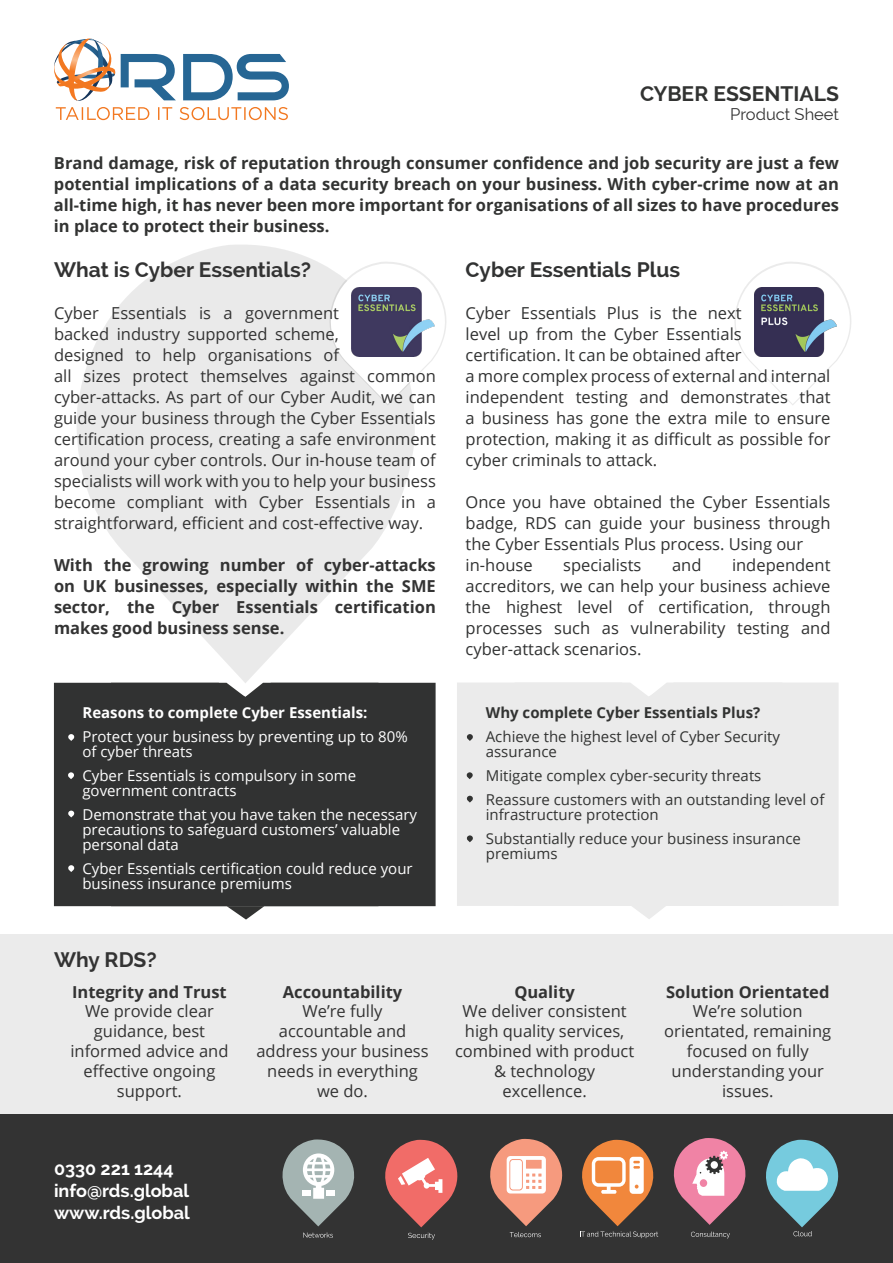
<style>
.page{position:relative;width:893px;height:1263px;background:#fff}
.page>*{position:absolute;margin:0;border:0;box-sizing:border-box;transform-origin:0 0}
.t1{font:700 21px "Raleway";color:#333}
.t2{font:700 21px "Raleway";color:#313232}
.t3{font:700 21px "Raleway";color:#323332}
.t4{font:700 18px/21.6px "Raleway";color:#fff}
.t5{font:16.5px/19.8px "Open Sans";color:#333;text-align:center}
.t6{font:16.5px/21px "Open Sans";color:#313232}
.t7{font:700 16.5px/21px "Open Sans";color:#323332;text-align:justify}
.t8{font:700 16.5px/21px "Open Sans";color:#333;text-align:justify}
.t9{font:16.5px "Raleway";color:#333}
.t10{font:15px/15px "Open Sans";color:#fff}
.t11{font:15px/24px "Open Sans";color:#323332}
.t12{font:700 15px "Open Sans";color:#fff}
.t13{font:700 15px "Open Sans";color:#323332}
</style>
<div class="page">
<svg style="left:734px;top:262px;width:117px;height:143px"></svg>
<svg style="left:75px;top:245px;width:341px;height:438px;fill:#eaeaea"></svg>
<svg style="left:327px;top:260px;width:119px;height:146px"></svg>
<div style="left:54px;top:683px;width:382px;height:223px;background:#313232"></div>
<svg style="left:227px;top:906px;width:37px;height:13px"></svg>
<div style="left:457px;top:682px;width:382px;height:224px;background:#ebebeb"></div>
<img style="left:754px;top:287px;width:83px;height:70px">
<div style="left:0;top:934px;width:893px;height:185px;background:#ebebeb"></div>
<div style="left:0;top:1114px;width:893px;height:149px;background:#333"></div>
<svg style="left:56px;top:107px;width:232px;height:13px"></svg>
<svg style="left:54px;top:38px;width:235px;height:63px"></svg>
<svg style="left:766px;top:1139px;width:73px;height:97px"></svg>
<svg style="left:580px;top:1139px;width:79px;height:99px"></svg>
<svg style="left:303px;top:1232px;width:30px;height:6px"></svg>
<svg style="left:282px;top:1139px;width:73px;height:87px"></svg>
<svg style="left:510px;top:1232px;width:31px;height:5px"></svg>
<svg style="left:490px;top:1138px;width:73px;height:88px"></svg>
<div style="left:510px;top:1160px;width:12px;height:29px;background:#fff;border-radius:2px"></div>
<svg style="left:691px;top:1231px;width:39px;height:7px"></svg>
<svg style="left:673px;top:1138px;width:73px;height:87px"></svg>
<svg style="left:385px;top:1139px;width:73px;height:88px"></svg>
<svg style="left:408px;top:1233px;width:27px;height:6px"></svg>
<div style="left:515px;top:682px;width:267px;height:224px;background:#ebebeb"></div>
<svg style="left:466px;top:772px;width:7px;height:7px"></svg>
<svg style="left:467px;top:734px;width:7px;height:7px"></svg>
<svg style="left:467px;top:835px;width:7px;height:7px"></svg>
<svg style="left:467px;top:796px;width:7px;height:6px"></svg>
<svg style="left:630px;top:905px;width:37px;height:14px"></svg>
<svg style="left:68px;top:772px;width:7px;height:7px"></svg>
<svg style="left:68px;top:734px;width:7px;height:7px"></svg>
<svg style="left:68px;top:865px;width:7px;height:7px"></svg>
<svg style="left:68px;top:810px;width:7px;height:7px"></svg>
<img style="left:352px;top:287px;width:82px;height:70px">
<p class="t3" style="left:640px;top:81px;width:200px">CYBER ESSENTIALS</p>
<p class="t9" style="left:730px;top:105px;width:110px">Product Sheet</p>
<p class="t7" style="left:54px;top:152px;width:786px">Brand damage, risk of reputation through consumer confidence and job security are just a few potential implications of a data security breach on your business. With cyber-crime now at an all-time high, it has never been more important for organisations of all sizes to have procedures in place to protect their business.</p>
<p class="t1" style="left:54px;top:258px;width:259px">What is Cyber Essentials?</p>
<p class="t5" style="left:54px;top:302px;width:383px;line-height:21px;text-align:left">Cyber Essentials is a government<br>backed industry supported scheme,<br>designed to help organisations of<br>all sizes protect themselves against common cyber-attacks. As part of our Cyber Audit, we can guide your business through the Cyber Essentials certification process, creating a safe environment around your cyber controls. Our in-house team of specialists will work with you to help your business become compliant with Cyber Essentials in a straightforward, efficient and cost-effective way.</p>
<p class="t8" style="left:54px;top:554px;width:383px">With the growing number of cyber-attacks on UK businesses, especially within the SME sector, the Cyber Essentials certification makes good business sense.</p>
<p class="t12" style="left:82px;top:702px;width:287px">Reasons to complete Cyber Essentials:</p>
<p class="t10" style="left:82px;top:729px;width:327px">Protect your business by preventing up to 80% of cyber threats</p>
<p class="t10" style="left:82px;top:768px;width:275px">Cyber Essentials is compulsory in some government contracts</p>
<p class="t10" style="left:82px;top:807px;width:336px">Demonstrate that you have taken the necessary precautions to safeguard customers’ valuable personal data</p>
<p class="t10" style="left:82px;top:861px;width:332px">Cyber Essentials certification could reduce your business insurance premiums</p>
<p class="t2" style="left:466px;top:258px;width:216px">Cyber Essentials Plus</p>
<p class="t6" style="left:466px;top:302px;width:366px">Cyber Essentials Plus is the next<br>level up from the Cyber Essentials certification. It can be obtained after<br>a more complex process of external and internal independent testing and demonstrates that a business has gone the extra mile to ensure protection, making it as difficult as possible for cyber criminals to attack.</p>
<p class="t6" style="left:466px;top:491px;width:366px">Once you have obtained the Cyber Essentials badge, RDS can guide your business through the Cyber Essentials Plus process. Using our in-house</p>
<p class="t6" style="left:466px;top:554px;width:366px;text-align:justify;text-indent:266px">independent accreditors, we can help your business achieve the highest level of certification, through processes such as vulnerability testing and cyber-attack scenarios.</p>
<p class="t6" style="left:563px;top:554px;width:80px">specialists</p>
<p class="t6" style="left:672px;top:554px;width:31px">and</p>
<p class="t13" style="left:486px;top:702px;width:276px">Why complete Cyber Essentials Plus?</p>
<p class="t11" style="left:486px;top:729px;width:296px;line-height:15px">Achieve the highest level of Cyber Security assurance</p>
<p class="t11" style="left:486px;top:764px;width:340px">Mitigate complex cyber-security threats<br>Reassure customers with an outstanding level of</p>
<p class="t11" style="left:486px;top:803px;width:317px">infrastructure protection<br>Substantially reduce your business insurance</p>
<p class="t11" style="left:486px;top:842px;width:73px">premiums</p>
<p class="t1" style="left:54px;top:948px;width:104px">Why RDS?</p>
<p class="t8" style="left:72px;top:980px;width:156px">Integrity and Trust</p>
<p class="t5" style="left:70px;top:1001px;width:160px">We provide clear guidance, best informed advice and effective ongoing support.</p>
<p class="t8" style="left:283px;top:980px;width:121px">Accountability</p>
<p class="t5" style="left:256px;top:1001px;width:174px">We’re fully accountable and address your business needs in everything we do.</p>
<p class="t8" style="left:514px;top:980px;width:62px">Quality</p>
<p class="t5" style="left:455px;top:1001px;width:181px">We deliver consistent high quality services, combined with product &amp; technology excellence.</p>
<p class="t8" style="left:666px;top:980px;width:165px">Solution Orientated</p>
<p class="t5" style="left:664px;top:1001px;width:168px">We’re solution orientated, remaining focused on fully understanding your issues.</p>
<p class="t4" style="left:54px;top:1158px;width:137px">0330 221 1244 info@rds.global www.rds.global</p>
</div>
